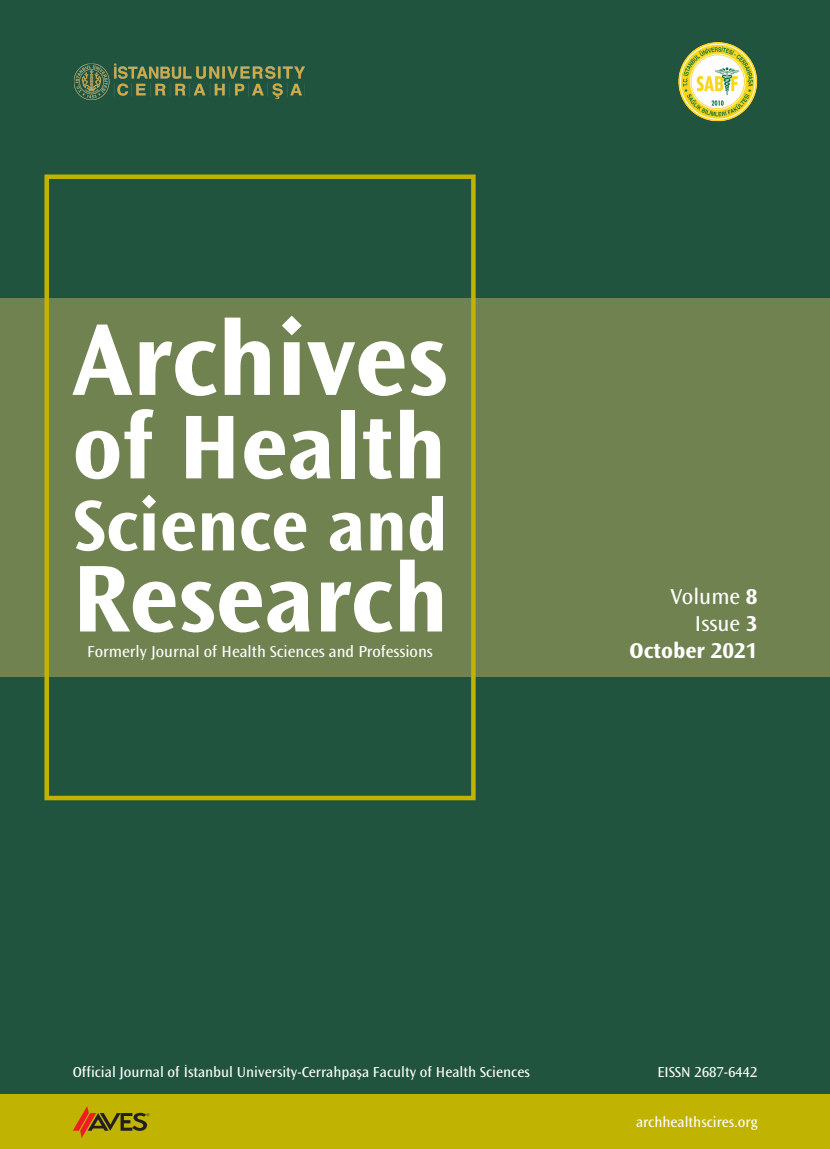
<style>
.page{position:relative;width:830px;height:1149px;background:#fff}
.page>*{position:absolute;margin:0;border:0;box-sizing:border-box;transform-origin:0 0}
.t1{font:700 106.5px "Ocean Sans Std";color:#fff}
.t2{font:700 99px "Ocean Sans Std";color:#fff}
.t3{font:700 94.5px "Ocean Sans Std";color:#fff}
.t4{font:700 75px "Ocean Sans Std";color:#fff}
.t5{font:700 22.5px/27px "Ocean Sans Std";color:#fff;text-align:right}
.t6{font:16.5px "Ocean Sans Std";color:#fff}
.t7{font:15px "Ocean Sans Std";color:#fff}
.s1{font-weight:400}
</style>
<div class="page">
<div style="left:0;top:0;width:829px;height:1148px;background:#20543f"></div>
<div style="left:0;top:1094px;width:829px;height:54px;background:#c0b301"></div>
<div style="left:0;top:298px;width:829px;height:378px;background:#70824f"></div>
<div style="left:44px;top:174px;width:431px;height:626px;border:4px solid #c0b301"></div>
<img style="left:678px;top:42px;width:79px;height:80px">
<img style="left:73px;top:63px;width:232px;height:37px">
<svg style="left:73px;top:1106px;width:76px;height:31px"></svg>
<h1 class="t1" style="left:72px;top:300px;width:376px">Archives</h1>
<h3 class="t3" style="left:72px;top:394px;width:375px">of Health</h3>
<h3 class="t4" style="left:72px;top:483px;width:377px">Science and</h3>
<h2 class="t2" style="left:72px;top:543px;width:377px">Research</h2>
<p class="t6" style="left:87px;top:642px;width:347px">Formerly Journal of Health Sciences and Professions</p>
<h3 class="t5" style="left:629px;top:583px;width:129px"><span class="s1">Volume</span> 8<br><span class="s1">Issue</span> 3<br>October 2021</h3>
<p class="t7" style="left:73px;top:1063px;width:458px">Official Journal of İstanbul University-Cerrahpaşa Faculty of Health Sciences</p>
<p class="t7" style="left:657px;top:1063px;width:102px">EISSN 2687-6442</p>
<p class="t7" style="left:635px;top:1113px;width:123px">archhealthscires.org</p>
</div>
